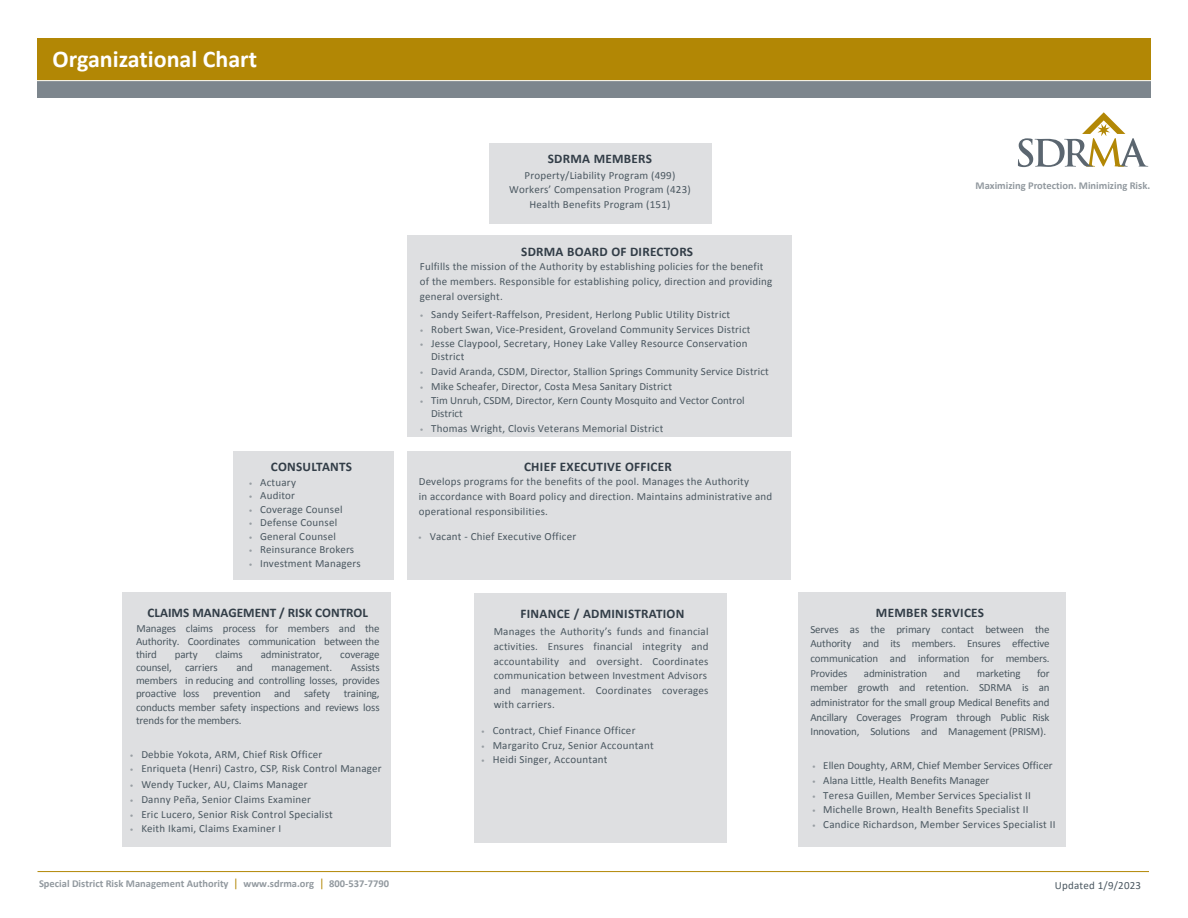
<style>
.page{position:relative;width:1188px;height:918px;background:#fff}
.page>*{position:absolute;margin:0;border:0;box-sizing:border-box;transform-origin:0 0}
.Page_Head{font:700 24px "Calibri";color:#fff}
.t1{font:700 13.2px "Calibri";letter-spacing:.02em;color:#323d47}
.t2{font:700 13.2px "Calibri";color:#323d47}
.t3{font:10.95px/14.5px "Calibri";letter-spacing:.02em;color:#4a5760;text-align:justify}
.t4{font:10.95px/13.2px "Calibri";color:#4a5760}
.t5{font:10.95px "Calibri";letter-spacing:-.015em;color:#4a5760}
.t6{font:700 10.5px "Calibri";color:#92999f}
.s1{font-size:7.5px;color:#989ea3}
.s2{font-weight:400;font-size:12px;color:#b28705}
</style>
<div class="page">
<div style="left:407px;top:235px;width:384px;height:202px;background:#dedfe1"></div>
<div style="left:407px;top:451px;width:383px;height:129px;background:#dedfe1"></div>
<div style="left:233px;top:451px;width:160px;height:129px;background:#dedfe1"></div>
<div style="left:798px;top:593px;width:268px;height:254px;background:#dedfe1"></div>
<div style="left:123px;top:593px;width:268px;height:254px;background:#dedfe1"></div>
<div style="left:474px;top:593px;width:253px;height:250px;background:#dedfe1"></div>
<div style="left:37px;top:80px;width:1114px;height:18px;background:#7d868d"></div>
<div style="left:37px;top:38px;width:1114px;height:42px;background:#b28705"></div>
<hr style="left:30px;top:80px;width:1129px;height:1px;background:#fff">
<hr style="left:38px;top:871px;width:1111px;height:1px;background:#b28705">
<div style="left:489px;top:143px;width:222px;height:81px;background:#dedfe1"></div>
<svg style="left:1018px;top:112px;width:130px;height:55px"></svg>
<p class="Page_Head" style="left:53px;top:44px;width:206px">Organizational Chart</p>
<p class="t1" style="left:271px;top:458px;width:83px">CONSULTANTS</p>
<p class="t3" style="left:249px;top:475px;width:49px"><span class="s1">•</span> Actuary</p>
<p class="t3" style="left:249px;top:488px;width:48px"><span class="s1">•</span> Auditor</p>
<p class="t3" style="left:249px;top:502px;width:95px"><span class="s1">•</span> Coverage Counsel</p>
<p class="t3" style="left:249px;top:515px;width:90px"><span class="s1">•</span> Defense Counsel</p>
<p class="t3" style="left:249px;top:529px;width:89px"><span class="s1">•</span> General Counsel</p>
<p class="t3" style="left:249px;top:542px;width:107px"><span class="s1">•</span> Reinsurance Brokers</p>
<p class="t3" style="left:249px;top:556px;width:113px"><span class="s1">•</span> Investment Managers</p>
<p class="t2" style="left:148px;top:604px;width:222px">CLAIMS MANAGEMENT / RISK CONTROL</p>
<p class="t3" style="left:136px;top:622px;width:245px;line-height:13.2px">Manages claims process for members and the Authority. Coordinates communication between the third</p>
<p class="t3" style="left:175px;top:647px;width:24px">party</p>
<p class="t3" style="left:216px;top:647px;width:29px">claims</p>
<p class="t5" style="left:261px;top:647px;width:63px">administrator,</p>
<p class="t5" style="left:340px;top:647px;width:41px">coverage</p>
<p class="t5" style="left:136px;top:661px;width:83px">counsel, carriers</p>
<p class="t3" style="left:236px;top:660px;width:18px">and</p>
<p class="t5" style="left:272px;top:661px;width:62px">management.</p>
<p class="t3" style="left:136px;top:661px;width:245px;line-height:13.2px;text-indent:215px">Assists members in reducing and controlling losses, provides proactive loss</p>
<p class="t3" style="left:136px;top:687px;width:245px;line-height:13.2px;text-indent:77px">prevention and safety training, conducts member safety inspections and reviews loss trends for the members.</p>
<p class="t3" style="left:130px;top:747px;width:194px"><span class="s1">•</span> Debbie Yokota, ARM, Chief Risk Officer</p>
<p class="t3" style="left:130px;top:762px;width:253px"><span class="s1">•</span> Enriqueta (Henri) Castro, CSP, Risk Control Manager</p>
<p class="t3" style="left:130px;top:777px;width:179px"><span class="s1">•</span> Wendy Tucker, AU, Claims Manager</p>
<p class="t3" style="left:130px;top:792px;width:183px"><span class="s1">•</span> Danny Peña, Senior Claims Examiner</p>
<p class="t3" style="left:130px;top:807px;width:204px"><span class="s1">•</span> Eric Lucero, Senior Risk Control Specialist</p>
<p class="t3" style="left:130px;top:821px;width:153px"><span class="s1">•</span> Keith Ikami, Claims Examiner I</p>
<p class="t6" style="left:39px;top:877px;width:351px">Special District Risk Management Authority <span class="s2">|</span> www.sdrma.org <span class="s2">|</span> 800-537-7790</p>
<p class="t1" style="left:548px;top:150px;width:106px">SDRMA MEMBERS</p>
<p class="t3" style="left:509px;top:168px;width:183px;text-align:center">Property/Liability Program (499)<br>Workers’ Compensation Program (423)<br>Health Benefits Program (151)</p>
<p class="t6" style="left:976px;top:178px;width:176px">Maximizing Protection. Minimizing Risk.</p>
<p class="t1" style="left:521px;top:243px;width:173px">SDRMA BOARD OF DIRECTORS</p>
<p class="t3" style="left:420px;top:259px;width:345px">Fulfills the mission of the Authority by establishing policies for the benefit</p>
<p class="t3" style="left:420px;top:274px;width:354px">of the members. Responsible for establishing policy, direction and providing</p>
<p class="t3" style="left:420px;top:289px;width:84px">general oversight.</p>
<p class="t3" style="left:420px;top:307px;width:312px"><span class="s1">•</span> Sandy Seifert-Raffelson, President, Herlong Public Utility District</p>
<p class="t3" style="left:420px;top:322px;width:332px"><span class="s1">•</span> Robert Swan, Vice-President, Groveland Community Services District</p>
<p class="t3" style="left:431px;top:337px;width:318px;line-height:13.2px;text-indent:-11px"><span class="s1">•</span> Jesse Claypool, Secretary, Honey Lake Valley Resource Conservation<br>District</p>
<p class="t3" style="left:420px;top:364px;width:350px"><span class="s1">•</span> David Aranda, CSDM, Director, Stallion Springs Community Service District</p>
<p class="t3" style="left:420px;top:378px;width:254px"><span class="s1">•</span> Mike Scheafer, Director, Costa Mesa Sanitary District</p>
<p class="t4" style="left:431px;top:394px;width:315px;text-indent:-11px"><span class="s1">•</span> Tim Unruh, CSDM, Director, Kern County Mosquito and Vector Control<br>District</p>
<p class="t3" style="left:420px;top:421px;width:245px"><span class="s1">•</span> Thomas Wright, Clovis Veterans Memorial District</p>
<p class="t1" style="left:524px;top:458px;width:149px">CHIEF EXECUTIVE OFFICER</p>
<p class="t3" style="left:419px;top:474px;width:332px">Develops programs for the benefits of the pool. Manages the Authority</p>
<p class="t3" style="left:419px;top:489px;width:355px">in accordance with Board policy and direction. Maintains administrative and</p>
<p class="t3" style="left:419px;top:504px;width:131px">operational responsibilities.</p>
<p class="t3" style="left:418px;top:529px;width:160px"><span class="s1">•</span> Vacant - Chief Executive Officer</p>
<p class="t1" style="left:521px;top:605px;width:165px">FINANCE / ADMINISTRATION</p>
<p class="t3" style="left:494px;top:625px;width:216px;text-align:left">Manages the Authority’s funds and financial activities. Ensures financial integrity and accountability and oversight. Coordinates communication between Investment Advisors and management. Coordinates coverages with carriers.</p>
<p class="t3" style="left:481px;top:723px;width:156px"><span class="s1">•</span> Contract, Chief Finance Officer</p>
<p class="t3" style="left:481px;top:738px;width:174px"><span class="s1">•</span> Margarito Cruz, Senior Accountant</p>
<p class="t3" style="left:481px;top:752px;width:128px"><span class="s1">•</span> Heidi Singer, Accountant</p>
<p class="t1" style="left:876px;top:604px;width:110px">MEMBER SERVICES</p>
<p class="t3" style="left:810px;top:622px;width:241px">Serves as the primary contact between the Authority and its members. Ensures effective communication and information for members.<br>Provides</p>
<p class="t3" style="left:810px;top:666px;width:241px;text-indent:227px">for member growth and retention. SDRMA is an administrator for the small group Medical Benefits and Ancillary Coverages Program through Public Risk Innovation, Solutions and Management (PRISM).</p>
<p class="t4" style="left:812px;top:759px;width:242px"><span class="s1">•</span> Ellen Doughty, ARM, Chief Member Services Officer</p>
<p class="t4" style="left:812px;top:773px;width:179px"><span class="s1">•</span> Alana Little, Health Benefits Manager</p>
<p class="t3" style="left:812px;top:788px;width:220px"><span class="s1">•</span> Teresa Guillen, Member Services Specialist II</p>
<p class="t3" style="left:812px;top:802px;width:218px"><span class="s1">•</span> Michelle Brown, Health Benefits Specialist II</p>
<p class="t3" style="left:812px;top:817px;width:245px"><span class="s1">•</span> Candice Richardson, Member Services Specialist II</p>
<p class="t5" style="left:864px;top:666px;width:65px">administration</p>
<p class="t3" style="left:944px;top:666px;width:18px">and</p>
<p class="t5" style="left:976px;top:666px;width:46px">marketing</p>
<p class="t3" style="left:1055px;top:877px;width:88px">Updated 1/9/2023</p>
</div>
